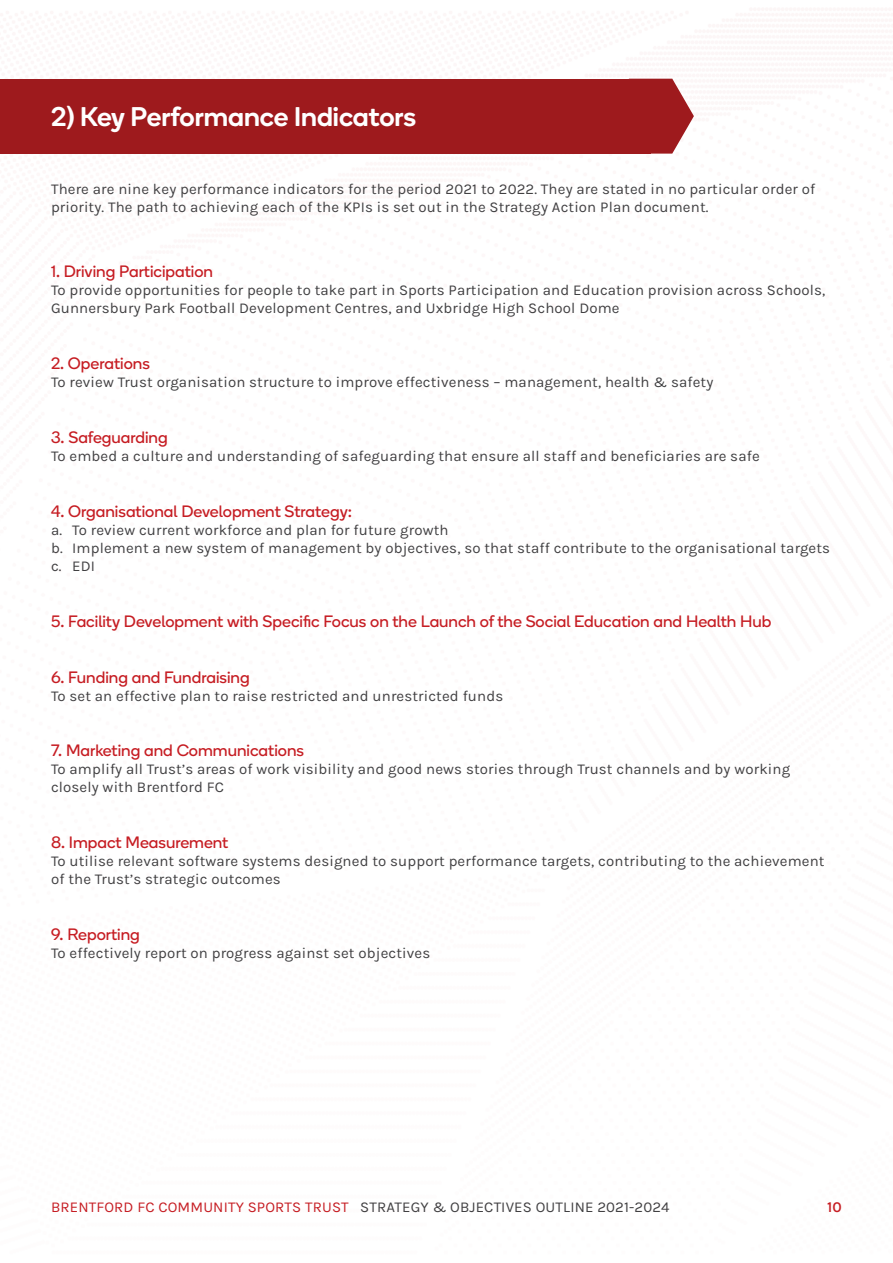
<style>
.page{position:relative;width:893px;height:1263px;background:#fff}
.page>*{position:absolute;margin:0;border:0;box-sizing:border-box;transform-origin:0 0}
.Heading{font:500 27px "Boing";color:#fff}
.Second_Subheading_Ta{font:16.5px "Boing";color:#c61d23}
.t1{font:15px/18px "Karla";letter-spacing:.01em;color:#414042}
.t2{font:600 15px "Karla";color:#c61d23}
.s1{color:#c61d23}
</style>
<div class="page">
<div style="left:0;top:79px;width:651px;height:75px;background:#9e1a1d"></div>
<svg style="left:651px;top:79px;width:43px;height:75px"></svg>
<p class="Heading" style="left:51px;top:99px;width:367px">2) Key Performance Indicators</p>
<p class="t1" style="left:51px;top:179px;width:766px">There are nine key performance indicators for the period 2021 to 2022. They are stated in no particular order of priority. The path to achieving each of the KPIs is set out in the Strategy Action Plan document.</p>
<p class="Second_Subheading_Ta" style="left:51px;top:261px;width:164px">1. Driving Participation</p>
<p class="t1" style="left:51px;top:281px;width:776px">To provide opportunities for people to take part in Sports Participation and Education provision across Schools,<br>Gunnersbury Park Football Development Centres, and Uxbridge High School Dome</p>
<p class="Second_Subheading_Ta" style="left:51px;top:353px;width:100px">2. Operations</p>
<p class="t1" style="left:51px;top:373px;width:664px">To review Trust organisation structure to improve effectiveness – management, health &amp; safety</p>
<p class="Second_Subheading_Ta" style="left:51px;top:427px;width:118px">3. Safeguarding</p>
<p class="t1" style="left:51px;top:447px;width:710px">To embed a culture and understanding of safeguarding that ensure all staff and beneficiaries are safe</p>
<p class="Second_Subheading_Ta" style="left:51px;top:500px;width:303px">4. Organisational Development Strategy:</p>
<p class="t1" style="left:51px;top:520px;width:399px">a. To review current workforce and plan for future growth</p>
<p class="t1" style="left:51px;top:538px;width:781px">b. Implement a new system of management by objectives, so that staff contribute to the organisational targets</p>
<p class="t1" style="left:51px;top:556px;width:46px">c. EDI</p>
<p class="Second_Subheading_Ta" style="left:51px;top:610px;width:722px">5. Facility Development with Specific Focus on the Launch of the Social Education and Health Hub</p>
<p class="Second_Subheading_Ta" style="left:51px;top:666px;width:200px">6. Funding and Fundraising</p>
<p class="t1" style="left:51px;top:686px;width:454px">To set an effective plan to raise restricted and unrestricted funds</p>
<p class="Second_Subheading_Ta" style="left:51px;top:740px;width:254px">7. Marketing and Communications</p>
<p class="t1" style="left:51px;top:760px;width:741px">To amplify all Trust’s areas of work visibility and good news stories through Trust channels and by working closely with Brentford FC</p>
<p class="Second_Subheading_Ta" style="left:51px;top:832px;width:179px">8. Impact Measurement</p>
<p class="t1" style="left:51px;top:852px;width:775px">To utilise relevant software systems designed to support performance targets, contributing to the achievement of the Trust’s strategic outcomes</p>
<p class="Second_Subheading_Ta" style="left:51px;top:923px;width:90px">9. Reporting</p>
<p class="t1" style="left:51px;top:943px;width:381px">To effectively report on progress against set objectives</p>
<p class="t1" style="left:51px;top:1197px;width:620px"><span class="s1">BRENTFORD FC COMMUNITY SPORTS TRUST</span> STRATEGY &amp; OBJECTIVES OUTLINE 2021-2024</p>
<p class="t2" style="left:827px;top:1197px;width:16px">10</p>
</div>
